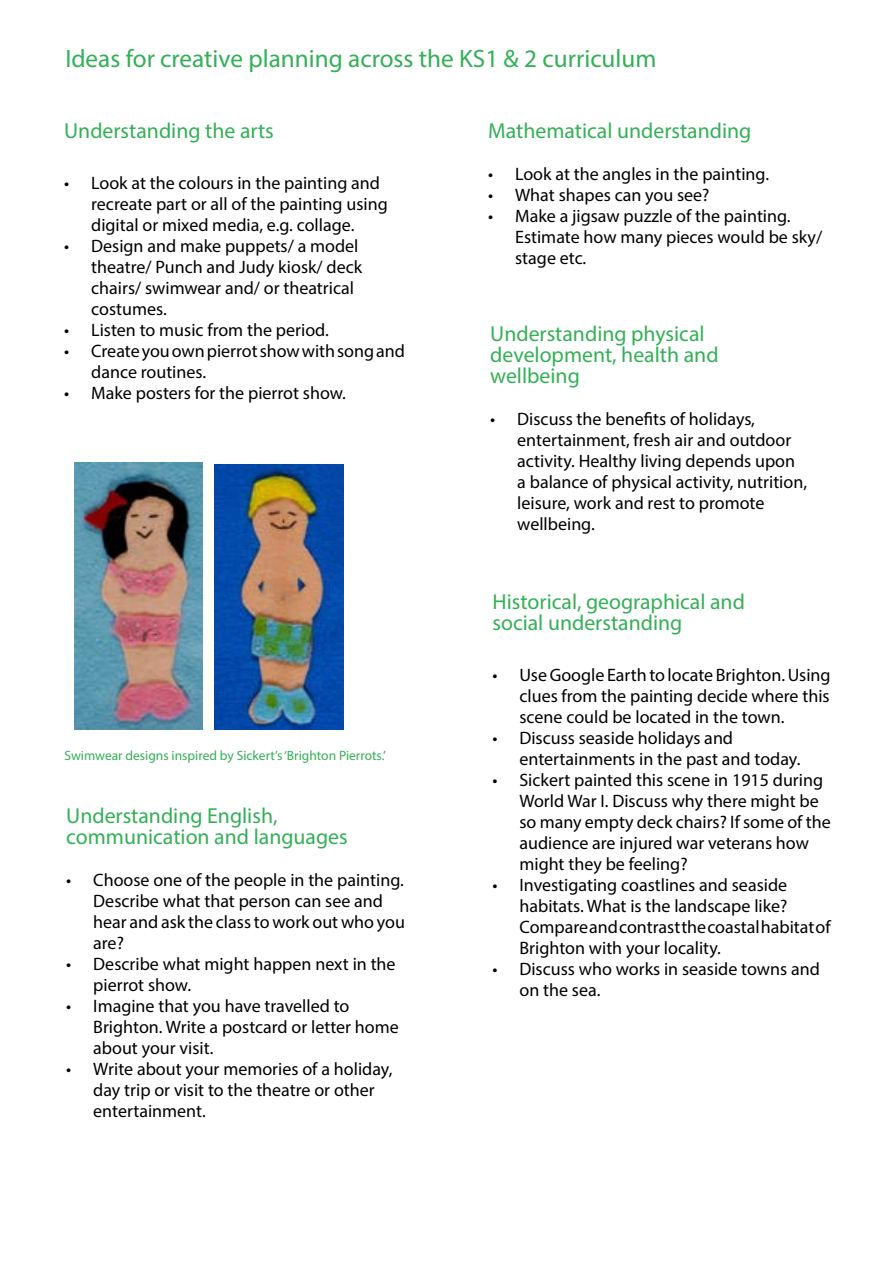
<style>
.page{position:relative;width:893px;height:1263px;background:#fff}
.page>*{position:absolute;margin:0;border:0;box-sizing:border-box;transform-origin:0 0}
.t1{font:25.2px "Myriad Pro";color:#33b056}
.t2{font:21.75px/21px "Myriad Pro";color:#33b056}
.t3{font:18px/21px "Myriad Pro";color:#000}
.t4{font:13.5px "Myriad Pro";color:#33b056}
</style>
<div class="page">
<img style="left:75px;top:463px;width:127px;height:266px">
<img style="left:214px;top:465px;width:130px;height:264px">
<h1 class="t1" style="left:65px;top:43px;width:593px">Ideas for creative planning across the KS1 &amp; 2 curriculum</h1>
<p class="t2" style="left:64px;top:120px;width:211px">Understanding the arts</p>
<p class="t3" style="left:91px;top:172px;width:298px;text-indent:-27px">• Look at the colours in the painting and recreate part or all of the painting using digital or mixed media, e.g. collage.</p>
<p class="t3" style="left:91px;top:235px;width:273px;text-indent:-27px">• Design and make puppets/ a model theatre/ Punch and Judy kiosk/ deck chairs/ swimwear and/ or theatrical costumes.</p>
<p class="t3" style="left:64px;top:319px;width:266px">• Listen to music from the period.</p>
<p class="t3" style="left:91px;top:340px;width:315px;text-indent:-27px">• Create you own pierrot show with song and dance routines.</p>
<p class="t3" style="left:64px;top:382px;width:283px">• Make posters for the pierrot show.</p>
<p class="t4" style="left:64px;top:747px;width:323px">Swimwear designs inspired by Sickert’s ‘Brighton Pierrots.’</p>
<p class="t2" style="left:66px;top:805px;width:283px">Understanding English, communication and languages</p>
<p class="t3" style="left:93px;top:869px;width:313px;text-indent:-27px">• Choose one of the people in the painting.<br>Describe what that person can see and hear and ask the class to work out who you are?</p>
<p class="t3" style="left:93px;top:953px;width:304px;text-indent:-27px">• Describe what might happen next in the pierrot show.</p>
<p class="t3" style="left:93px;top:995px;width:307px;text-indent:-27px">• Imagine that you have travelled to<br>Brighton. Write a postcard or letter home about your visit.</p>
<p class="t3" style="left:93px;top:1058px;width:301px;text-indent:-27px">• Write about your memories of a holiday, day trip or visit to the theatre or other entertainment.</p>
<p class="t2" style="left:488px;top:120px;width:265px">Mathematical understanding</p>
<p class="t3" style="left:488px;top:163px;width:282px">• Look at the angles in the painting.</p>
<p class="t3" style="left:488px;top:184px;width:223px">• What shapes can you see?</p>
<p class="t3" style="left:515px;top:205px;width:309px;text-indent:-27px">• Make a jigsaw puzzle of the painting.<br>Estimate how many pieces would be sky/ stage etc.</p>
<p class="t2" style="left:490px;top:322px;width:230px">Understanding physical development, health and wellbeing</p>
<p class="t3" style="left:517px;top:408px;width:291px;text-indent:-27px">• Discuss the benefits of holidays, entertainment, fresh air and outdoor activity. Healthy living depends upon a balance of physical activity, nutrition, leisure, work and rest to promote wellbeing.</p>
<p class="t2" style="left:492px;top:591px;width:254px">Historical, geographical and social understanding</p>
<p class="t3" style="left:519px;top:664px;width:313px;text-align:justify;text-indent:-27px">• Use Google Earth to locate Brighton. Using clues from the painting decide where this scene could be located in the town.</p>
<p class="t3" style="left:519px;top:727px;width:282px;text-indent:-27px">• Discuss seaside holidays and entertainments in the past and today.</p>
<p class="t3" style="left:519px;top:769px;width:313px;text-indent:-27px">• Sickert painted this scene in 1915 during World War I. Discuss why there might be so many empty deck chairs? If some of the audience are injured war veterans how might they be feeling?</p>
<p class="t3" style="left:519px;top:874px;width:313px;text-indent:-27px">• Investigating coastlines and seaside habitats. What is the landscape like?<br>Compare and contrast the coastal habitat of Brighton with your locality.</p>
<p class="t3" style="left:519px;top:958px;width:302px;text-indent:-27px">• Discuss who works in seaside towns and on the sea.</p>
</div>
